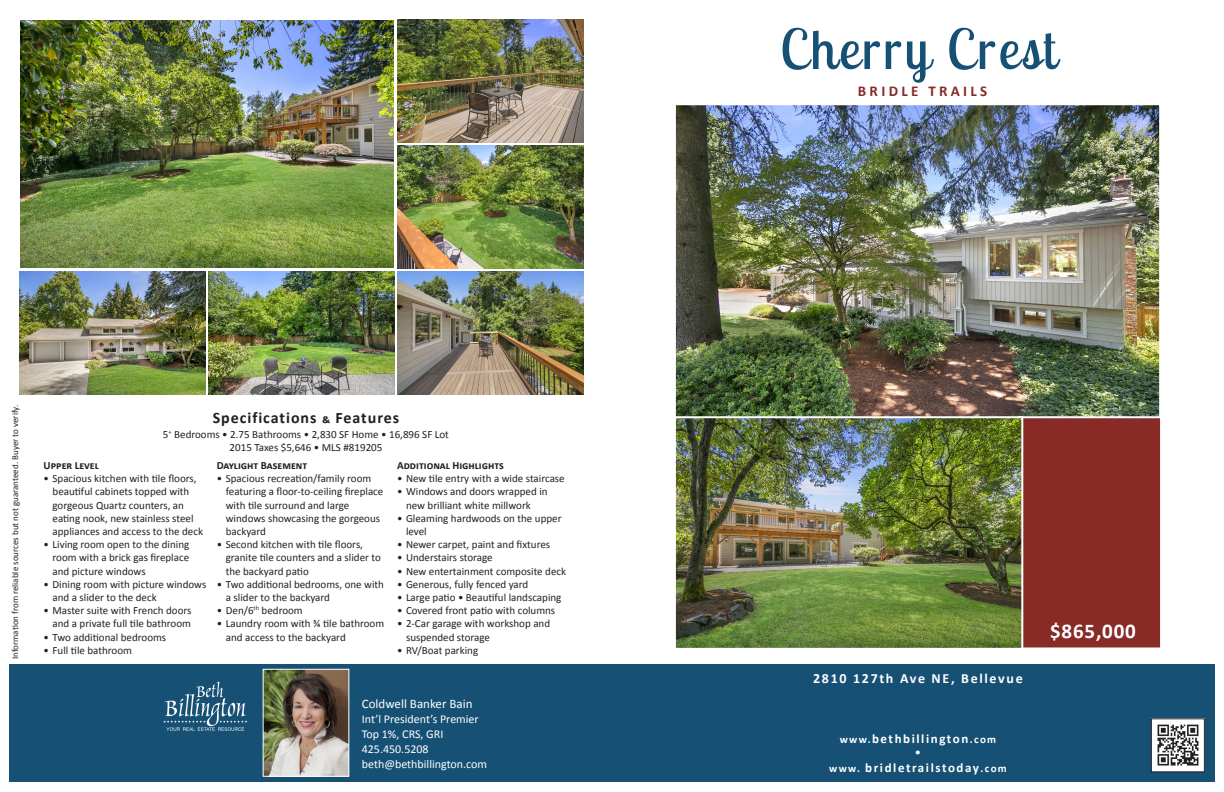
<style>
.page{position:relative;width:1224px;height:792px;background:#fff}
.page>*{position:absolute;margin:0;border:0;box-sizing:border-box;transform-origin:0 0}
.t1{font:55px "Lobster Two";letter-spacing:.05em;color:#165074}
.t2{font:700 21px "Calibri";letter-spacing:.04em;color:#fff}
.t3{font:700 16px "Calibri";letter-spacing:.06em;color:#231f20}
.t4{font:700 15px "Calibri";letter-spacing:.22em;color:#882b26}
.t5{font:700 14px "Calibri";letter-spacing:.12em;color:#fff}
.t6{font:700 13px "Calibri";letter-spacing:.12em;color:#fff}
.t7{font:13px "Calibri";color:#fff}
.t8{font:12px "Calibri";color:#fff}
.t9{font:11px/13.2px "Calibri";color:#231f20}
.t10{font:700 11px "Calibri";color:#231f20}
.t11{font:700 11px "Calibri";color:#fff}
.t12{font:9px "Calibri";color:#231f20}
.s1{font-size:12px}
.s2{font-size:11px}
</style>
<div class="page">
<img style="left:677px;top:106px;width:481px;height:310px">
<div style="left:1018px;top:416px;width:144px;height:233px;background:#882b26;border:2px solid #fff"></div>
<img style="left:21px;top:20px;width:562px;height:248px">
<div style="left:18px;top:18px;width:378px;height:252px;border:2px solid #fff"></div>
<img style="left:677px;top:419px;width:343px;height:228px">
<div style="left:674px;top:416px;width:349px;height:234px;border:2px solid #fff"></div>
<div style="left:396px;top:18px;width:189px;height:126px;border:1px solid #fff"></div>
<div style="left:396px;top:144px;width:189px;height:126px;border:1px solid #fff"></div>
<img style="left:20px;top:272px;width:185px;height:122px">
<div style="left:18px;top:270px;width:189px;height:126px;border:1px solid #fff"></div>
<img style="left:209px;top:272px;width:374px;height:122px">
<div style="left:207px;top:270px;width:189px;height:126px;border:1px solid #fff"></div>
<div style="left:396px;top:270px;width:189px;height:126px;border:1px solid #fff"></div>
<div style="left:9px;top:664px;width:1206px;height:118px;background:#165074"></div>
<img style="left:265px;top:671px;width:82px;height:104px">
<div style="left:263px;top:669px;width:86px;height:108px;border:1px solid #fff"></div>
<img style="left:1153px;top:720px;width:50px;height:50px">
<div style="left:1151px;top:718px;width:54px;height:54px;border:1px solid #231f20"></div>
<img style="left:164px;top:681px;width:83px;height:50px">
<p class="t1" style="left:780px;top:14px;width:277px">Cherry Crest</p>
<p class="t4" style="left:858px;top:80px;width:131px">BRIDLE TRAILS</p>
<p class="t12" style="left:9px;top:659px;width:256px;rotate:-90deg">Information from reliable sources but not guaranteed. Buyer to verify.</p>
<p class="t3" style="left:213px;top:406px;width:188px">Specifications <span class="s1">&amp;</span> Features</p>
<p class="t9" style="left:163px;top:428px;width:287px">5<sup>+</sup> Bedrooms • 2.75 Bathrooms • 2,830 SF Home • 16,896 SF Lot</p>
<p class="t9" style="left:230px;top:441px;width:154px">2015 Taxes $5,646 • MLS #819205</p>
<p class="t10" style="left:397px;top:458px;width:108px">Additional Highlights</p>
<p class="t9" style="left:397px;top:472px;width:169px">• New tile entry with a wide staircase</p>
<p class="t9" style="left:406px;top:485px;width:143px;text-indent:-9px">• Windows and doors wrapped in new brilliant white millwork</p>
<p class="t9" style="left:406px;top:511px;width:157px;text-indent:-9px">• Gleaming hardwoods on the upper level</p>
<p class="t9" style="left:397px;top:538px;width:155px">• Newer carpet, paint and fixtures</p>
<p class="t9" style="left:397px;top:551px;width:97px">• Understairs storage</p>
<p class="t9" style="left:397px;top:564px;width:171px">• New entertainment composite deck</p>
<p class="t9" style="left:397px;top:577px;width:133px">• Generous, fully fenced yard</p>
<p class="t9" style="left:397px;top:590px;width:166px">• Large patio • Beautiful landscaping</p>
<p class="t9" style="left:397px;top:604px;width:160px">• Covered front patio with columns</p>
<p class="t9" style="left:406px;top:617px;width:146px;text-indent:-9px">• 2-Car garage with workshop and suspended storage</p>
<p class="t9" style="left:397px;top:643px;width:83px">• RV/Boat parking</p>
<p class="t10" style="left:44px;top:458px;width:57px">Upper Level</p>
<p class="t9" style="left:53px;top:472px;width:152px;text-indent:-9px">• Spacious kitchen with tile floors, beautiful cabinets topped with gorgeous Quartz counters, an eating nook, new stainless steel appliances and access to the deck</p>
<p class="t9" style="left:53px;top:538px;width:138px;text-align:justify;text-indent:-9px">• Living room open to the dining room with a brick gas fireplace and picture windows</p>
<p class="t9" style="left:53px;top:577px;width:155px;text-indent:-9px">• Dining room with picture windows and a slider to the deck</p>
<p class="t9" style="left:44px;top:604px;width:149px;text-align:right">• Master suite with French doors and a private full tile bathroom</p>
<p class="t9" style="left:44px;top:630px;width:124px">• Two additional bedrooms</p>
<p class="t9" style="left:44px;top:643px;width:90px">• Full tile bathroom</p>
<p class="t10" style="left:217px;top:458px;width:92px">Daylight Basement</p>
<p class="t9" style="left:226px;top:472px;width:159px;text-indent:-9px">• Spacious recreation/family room featuring a floor-to-ceiling fireplace with tile surround and large windows showcasing the gorgeous backyard</p>
<p class="t9" style="left:226px;top:538px;width:157px;text-indent:-9px">• Second kitchen with tile floors, granite tile counters and a slider to the backyard patio</p>
<p class="t9" style="left:226px;top:577px;width:160px;text-indent:-9px">• Two additional bedrooms, one with a slider to the backyard</p>
<p class="t9" style="left:217px;top:604px;width:87px">• Den/6<sup>th</sup> bedroom</p>
<p class="t9" style="left:226px;top:617px;width:160px;text-indent:-9px">• Laundry room with ¾ tile bathroom and access to the backyard</p>
<p class="t2" style="left:1050px;top:616px;width:87px">$865,000</p>
<p class="t7" style="left:362px;top:695px;width:112px">Coldwell Banker Bain</p>
<p class="t8" style="left:362px;top:711px;width:119px">Int’l President’s Premier</p>
<p class="t8" style="left:362px;top:726px;width:83px">Top 1%, CRS, GRI</p>
<p class="t8" style="left:362px;top:741px;width:68px">425.450.5208</p>
<p class="t8" style="left:362px;top:756px;width:127px">beth@bethbillington.com</p>
<p class="t5" style="left:813px;top:668px;width:211px">2810 127th Ave NE, Bellevue</p>
<p class="t6" style="left:840px;top:729px;width:158px"><span class="s2">www.</span>bethbillington<span class="s2">.com</span></p>
<p class="t11" style="left:915px;top:745px;width:7px">•</p>
<p class="t6" style="left:829px;top:758px;width:179px"><span class="s2">www.</span> bridletrailstoday<span class="s2">.com</span></p>
</div>
